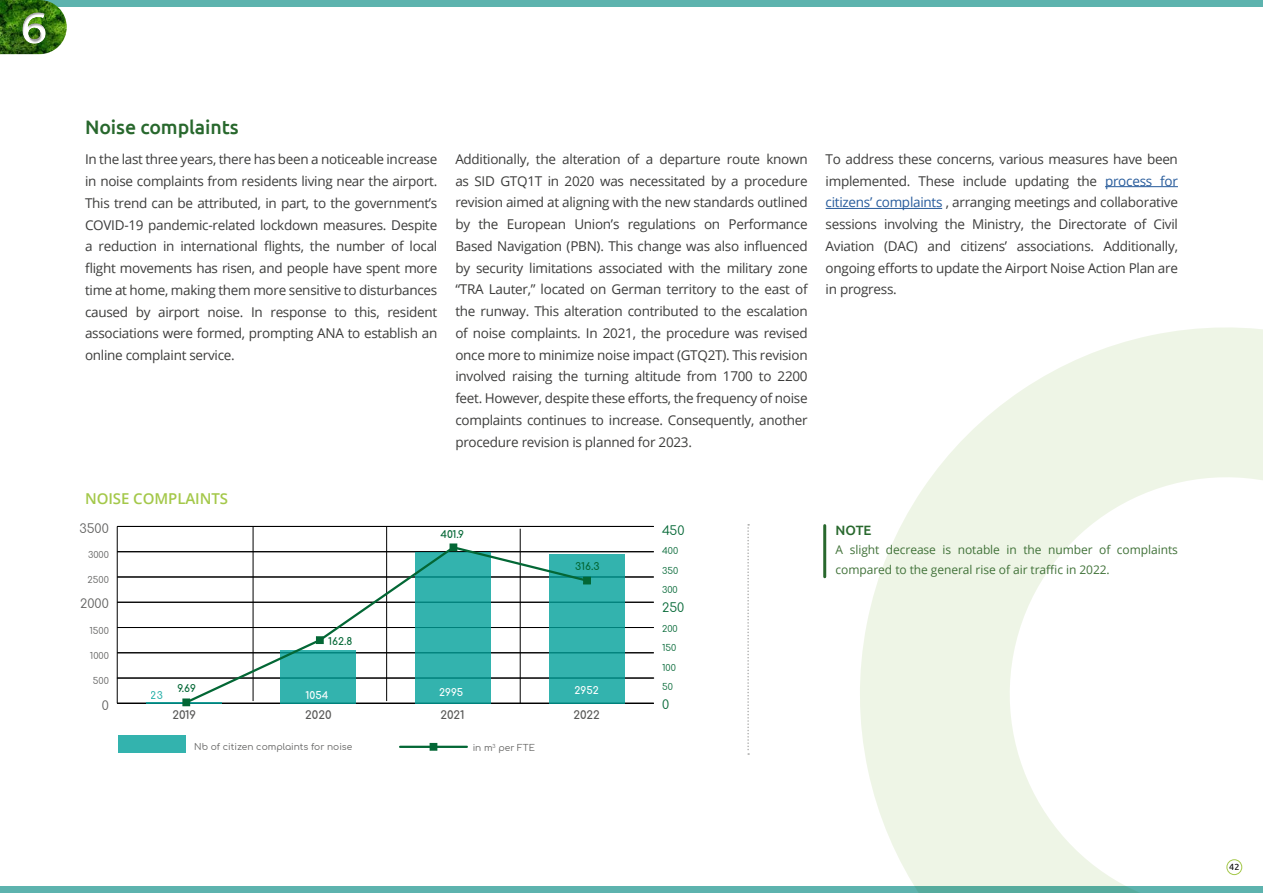
<style>
.page{position:relative;width:1263px;height:893px;background:#fff}
.page>*{position:absolute;margin:0;border:0;box-sizing:border-box;transform-origin:0 0}
.t1{font:500 19.5px "Ubuntu";letter-spacing:-.005em;color:#28682d}
.t2{font:600 15px "Open Sans";letter-spacing:-.005em;color:#a4c84a}
.t3{font:13.5px/21.8px "Open Sans";letter-spacing:-.02em;color:#3c3c3b;text-align:justify}
.t4{font:500 13.5px "Ubuntu";color:#28682d}
.t5{font:12.45px "Comfortaa";color:#616160}
.t6{font:12.45px "Comfortaa";color:#036735}
.t7{font:12px/19.5px "Open Sans";letter-spacing:-.005em;color:#417239}
.t8{font:700 11.25px "Comfortaa";color:#575756}
.t9{font:700 10.2px "Comfortaa";color:#036735}
.t10{font:700 10.2px "Comfortaa";color:#fff}
.t11{font:700 10.2px "Comfortaa";color:#00a19a}
.t12{font:9px "Comfortaa";color:#616160}
.t13{font:9px "Comfortaa";color:#036735}
.t14{font:9px "Ubuntu";color:#000}
.s1{color:#275b9b}
</style>
<div class="page">
<div style="left:0;top:886px;width:1263px;height:7px;background:#5db3ae"></div>
<div style="left:0;top:0;width:1263px;height:6px;background:#5db3ae"></div>
<svg style="left:860px;top:327px;width:403px;height:566px"></svg>
<div style="left:1226px;top:859px;width:16px;height:16px;border:1px solid #a4c84a;border-radius:50%"></div>
<hr style="left:1105px;top:186px;width:73px;height:1px;background:#275b9b">
<hr style="left:826px;top:208px;width:116px;height:1px;background:#275b9b">
<hr style="left:823px;top:526px;width:3px;height:51px;background:#28682d">
<img style="left:0;top:0;width:67px;height:54px">
<div style="left:10px;top:2px;width:49px;height:43px;background:#000;opacity:.4"></div>
<hr style="left:117px;top:526px;width:1px;height:177px;background:#000">
<hr style="left:117px;top:703px;width:537px;height:1px;background:#000">
<hr style="left:117px;top:678px;width:537px;height:1px;background:#000">
<hr style="left:117px;top:652px;width:537px;height:1px;background:#000">
<hr style="left:117px;top:627px;width:537px;height:1px;background:#000">
<hr style="left:117px;top:602px;width:537px;height:1px;background:#000">
<hr style="left:117px;top:577px;width:537px;height:1px;background:#000">
<hr style="left:117px;top:551px;width:537px;height:1px;background:#000">
<hr style="left:117px;top:526px;width:537px;height:1px;background:#000">
<div style="left:119px;top:735px;width:67px;height:18px;background:#33b3ae"></div>
<hr style="left:147px;top:702px;width:75px;height:1px;background:#00a19a">
<div style="left:590px;top:554px;width:34px;height:149px;background:#33b3ae"></div>
<hr style="left:253px;top:526px;width:1px;height:175px;background:#000">
<hr style="left:386px;top:526px;width:1px;height:175px;background:#000">
<hr style="left:520px;top:529px;width:1px;height:174px;background:#000">
<hr style="left:400px;top:746px;width:67px;height:2px;background:#036735">
<svg style="left:183px;top:544px;width:407px;height:161px"></svg>
<div style="left:430px;top:743px;width:7px;height:7px;background:#036735"></div>
<div style="left:183px;top:699px;width:7px;height:7px;background:#036735"></div>
<div style="left:316px;top:637px;width:7px;height:6px;background:#036735"></div>
<div style="left:316px;top:636px;width:7px;height:8px;border:1px solid #036735"></div>
<div style="left:450px;top:544px;width:7px;height:7px;background:#036735"></div>
<div style="left:584px;top:577px;width:6px;height:7px;background:#036735"></div>
<div style="left:583px;top:577px;width:8px;height:7px;border:1px solid #036735"></div>
<svg style="left:747px;top:524px;width:2px;height:231px"></svg>
<h1 class="t1" style="left:85px;top:115px;width:155px">Noise complaints</h1>
<p class="t3" style="left:85px;top:148px;width:354px">In the last three years, there has been a noticeable increase in noise complaints from residents living near the airport.<br>This trend can be attributed, in part, to the government’s COVID-19 pandemic-related lockdown measures. Despite a reduction in international flights, the number of local flight movements has risen, and people have spent more time at home, making them more sensitive to disturbances caused by airport noise. In response to this, resident associations were formed, prompting ANA to establish an online complaint service.</p>
<p class="t3" style="left:455px;top:148px;width:354px">Additionally, the alteration of a departure route known as SID GTQ1T in 2020 was necessitated by a procedure revision aimed at aligning with the new standards outlined by the European Union’s regulations on Performance Based Navigation (PBN). This change was also influenced by security limitations associated with the military zone “TRA Lauter,” located on German territory to the east of the runway. This alteration contributed to the escalation of noise complaints. In 2021, the procedure was revised once more to minimize noise impact (GTQ2T). This revision involved raising the turning altitude from 1700 to 2200 feet. However, despite these efforts, the frequency of noise complaints continues to increase. Consequently, another procedure revision is planned for 2023.</p>
<p class="t3" style="left:826px;top:148px;width:354px">To address these concerns, various measures have been implemented. These include updating the <span class="s1">process for citizens’ complaints</span> , arranging meetings and collaborative sessions involving the Ministry, the Directorate of Civil Aviation (DAC) and citizens’ associations. Additionally, ongoing efforts to update the Airport Noise Action Plan are in progress.</p>
<p class="t2" style="left:85px;top:488px;width:145px">NOISE COMPLAINTS</p>
<p class="t5" style="left:80px;top:517px;width:31px">3500</p>
<p class="t12" style="left:88px;top:547px;width:22px">3000</p>
<p class="t12" style="left:88px;top:572px;width:23px">2500</p>
<p class="t5" style="left:80px;top:593px;width:30px">2000</p>
<p class="t12" style="left:89px;top:622px;width:21px">1500</p>
<p class="t12" style="left:90px;top:648px;width:20px">1000</p>
<p class="t9" style="left:328px;top:631px;width:26px">162.8</p>
<p class="t9" style="left:440px;top:525px;width:25px">401.9</p>
<p class="t9" style="left:575px;top:557px;width:26px">316.3</p>
<p class="t12" style="left:93px;top:673px;width:18px">500</p>
<p class="t5" style="left:102px;top:694px;width:9px">0</p>
<p class="t9" style="left:177px;top:679px;width:20px">9.69</p>
<p class="t11" style="left:151px;top:686px;width:14px">23</p>
<p class="t10" style="left:306px;top:686px;width:24px">1054</p>
<p class="t10" style="left:439px;top:683px;width:26px">2995</p>
<p class="t10" style="left:574px;top:680px;width:26px">2952</p>
<p class="t8" style="left:172px;top:704px;width:25px">2019</p>
<p class="t8" style="left:305px;top:704px;width:28px">2020</p>
<p class="t8" style="left:440px;top:704px;width:26px">2021</p>
<p class="t8" style="left:573px;top:704px;width:28px">2022</p>
<p class="t12" style="left:194px;top:739px;width:160px">Nb of citizen complaints for noise</p>
<p class="t12" style="left:473px;top:739px;width:64px">in m<sup>3</sup> per FTE</p>
<p class="t6" style="left:662px;top:519px;width:24px">450</p>
<p class="t13" style="left:662px;top:543px;width:18px">400</p>
<p class="t13" style="left:662px;top:562px;width:18px">350</p>
<p class="t13" style="left:662px;top:582px;width:17px">300</p>
<p class="t6" style="left:662px;top:597px;width:24px">250</p>
<p class="t13" style="left:662px;top:620px;width:17px">200</p>
<p class="t13" style="left:662px;top:640px;width:16px">150</p>
<p class="t13" style="left:662px;top:659px;width:15px">100</p>
<p class="t13" style="left:662px;top:679px;width:12px">50</p>
<p class="t6" style="left:662px;top:694px;width:9px">0</p>
<p class="t4" style="left:836px;top:521px;width:37px">NOTE</p>
<p class="t7" style="left:836px;top:540px;width:344px">A slight decrease is notable in the number of complaints compared to the general rise of air traffic in 2022.</p>
<p class="t14" style="left:1229px;top:862px;width:12px">42</p>
</div>
